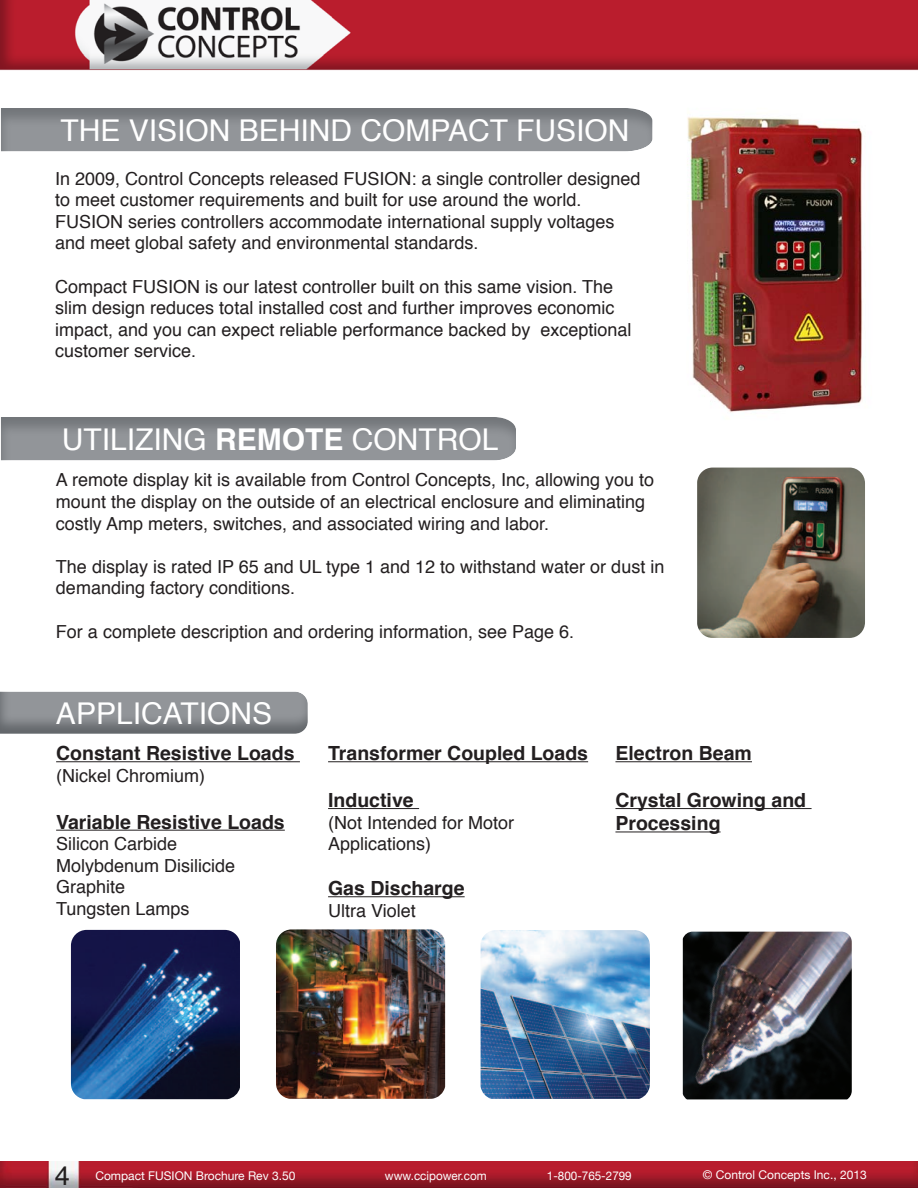
<style>
.page{position:relative;width:918px;height:1188px;background:#fff}
.page>*{position:absolute;margin:0;border:0;box-sizing:border-box;transform-origin:0 0}
.t1{font:30px "Helvetica";color:#fff}
.t2{font:27px "Helvetica";color:#231f20}
.t3{font:700 19.5px/23.4px "Helvetica";color:#231f20}
.t4{font:18px/21.6px "Helvetica";color:#231f20}
.t5{font:12px "Helvetica Neue";color:#fff}
.s1{font-weight:700}
</style>
<div class="page">
<img style="left:0;top:1162px;width:918px;height:26px">
<img style="left:0;top:0;width:918px;height:71px">
<hr style="left:56px;top:761px;width:244px;height:1px;background:#231f20">
<hr style="left:56px;top:830px;width:229px;height:1px;background:#231f20">
<div style="left:0;top:689px;width:308px;height:45px;background:#929599;opacity:.75"></div>
<img style="left:683px;top:932px;width:169px;height:167px">
<img style="left:71px;top:930px;width:169px;height:169px">
<img style="left:276px;top:929px;width:169px;height:170px">
<img style="left:481px;top:930px;width:169px;height:169px">
<div style="left:0;top:417px;width:517px;height:55px;background:#929599;opacity:.5"></div>
<img style="left:697px;top:468px;width:168px;height:170px">
<hr style="left:328px;top:761px;width:260px;height:1px;background:#231f20">
<hr style="left:328px;top:808px;width:91px;height:1px;background:#231f20">
<hr style="left:328px;top:896px;width:137px;height:1px;background:#231f20">
<hr style="left:615px;top:761px;width:137px;height:1px;background:#231f20">
<hr style="left:615px;top:808px;width:197px;height:1px;background:#231f20">
<hr style="left:615px;top:831px;width:106px;height:1px;background:#231f20">
<div style="left:0;top:108px;width:654px;height:55px;background:#929599;opacity:.5"></div>
<img style="left:687px;top:117px;width:176px;height:296px">
<h1 class="t1" style="left:60px;top:108px;width:570px">THE VISION BEHIND COMPACT FUSION</h1>
<p class="t4" style="left:55px;top:168px;width:587px">In 2009, Control Concepts released FUSION: a single controller designed to meet customer requirements and built for use around the world.<br>FUSION series controllers accommodate international supply voltages and meet global safety and environmental standards.</p>
<p class="t4" style="left:55px;top:276px;width:578px">Compact FUSION is our latest controller built on this same vision. The slim design reduces total installed cost and further improves economic impact, and you can expect reliable performance backed by exceptional customer service.</p>
<h1 class="t1" style="left:62px;top:417px;width:438px">UTILIZING <span class="s1">REMOTE</span> CONTROL</h1>
<p class="t4" style="left:56px;top:470px;width:600px">A remote display kit is available from Control Concepts, Inc, allowing you to mount the display on the outside of an electrical enclosure and eliminating costly Amp meters, switches, and associated wiring and labor.</p>
<p class="t4" style="left:56px;top:556px;width:610px">The display is rated IP 65 and UL type 1 and 12 to withstand water or dust in demanding factory conditions.</p>
<p class="t4" style="left:56px;top:621px;width:520px">For a complete description and ordering information, see Page 6.</p>
<h1 class="t1" style="left:56px;top:690px;width:218px">APPLICATIONS</h1>
<p class="t3" style="left:56px;top:742px;width:240px">Constant Resistive Loads</p>
<p class="t4" style="left:56px;top:765px;width:150px">(Nickel Chromium)</p>
<p class="t3" style="left:56px;top:810px;width:230px">Variable Resistive Loads</p>
<p class="t4" style="left:56px;top:834px;width:181px">Silicon Carbide<br>Molybdenum Disilicide<br>Graphite<br>Tungsten Lamps</p>
<p class="t3" style="left:328px;top:742px;width:262px">Transformer Coupled Loads</p>
<p class="t3" style="left:328px;top:789px;width:87px">Inductive</p>
<p class="t4" style="left:328px;top:812px;width:188px">(Not Intended for Motor<br>Applications)</p>
<p class="t3" style="left:328px;top:877px;width:138px">Gas Discharge</p>
<p class="t4" style="left:328px;top:900px;width:89px">Ultra Violet</p>
<p class="t3" style="left:615px;top:742px;width:138px">Electron Beam</p>
<p class="t3" style="left:615px;top:789px;width:192px">Crystal Growing and<br>Processing</p>
<h2 class="t2" style="left:55px;top:1155px;width:17px">4</h2>
<p class="t5" style="left:95px;top:1169px;width:202px">Compact FUSION Brochure Rev 3.50</p>
<p class="t5" style="left:385px;top:1168px;width:103px">www.ccipower.com</p>
<p class="t5" style="left:547px;top:1168px;width:86px">1-800-765-2799</p>
<p class="t5" style="left:703px;top:1167px;width:165px">© Control Concepts Inc., 2013</p>
</div>
